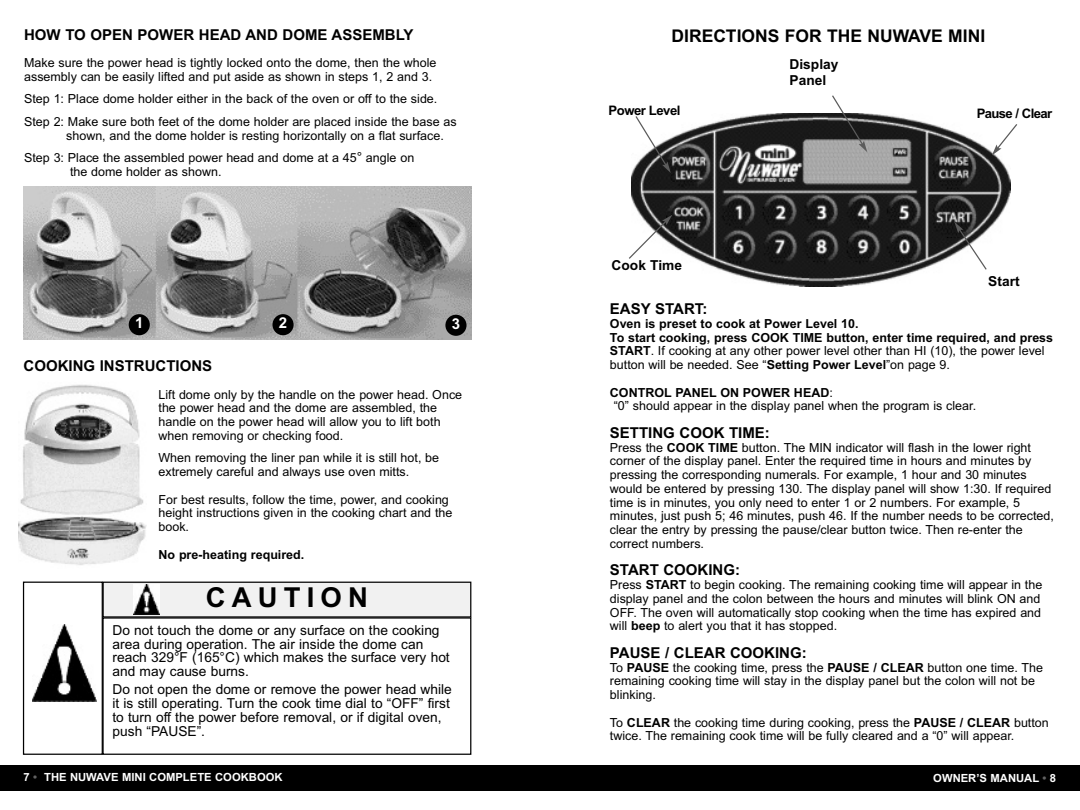
<style>
.page{position:relative;width:1080px;height:810px;background:#fff}
.page>*{position:absolute;margin:0;border:0;box-sizing:border-box;transform-origin:0 0}
.t1{font:700 27.5px "Arial";letter-spacing:.22em;color:#000}
.t2{font:700 17.5px "Arial";color:#000}
.t3{font:700 15px "Arial";color:#000}
.t4{font:700 15px "Arial";color:#fff}
.t5{font:13.75px/13.8px "Arial";color:#000}
.t6{font:700 13.75px/16.5px "Arial";color:#000}
.t7{font:700 13.12px "Arial";letter-spacing:-.045em;color:#000}
.t8{font:12.5px/13.8px "Arial";color:#000}
.t9{font:700 12.5px/13.8px "Arial";color:#000}
.t10{font:700 11.25px "Arial";color:#fff}
.s1{font-size:13.75px}
.s2{font-weight:400}
.s3{font-weight:700}
.s4{color:#616161}
</style>
<div class="page">
<div style="left:536px;top:765px;width:544px;height:26px;background:#000"></div>
<div style="left:0;top:766px;width:537px;height:25px;background:#000"></div>
<img style="left:19px;top:384px;width:127px;height:181px">
<img style="left:24px;top:187px;width:447px;height:153px">
<div style="left:102px;top:617px;width:369px;height:138px;border:1px solid #000"></div>
<img style="left:32px;top:624px;width:65px;height:78px">
<div style="left:23px;top:582px;width:80px;height:173px;border:1px solid #000"></div>
<div style="left:104px;top:583px;width:366px;height:33px;background:#f1f1f1"></div>
<div style="left:102px;top:582px;width:369px;height:36px;border:1px solid #000"></div>
<img style="left:133px;top:584px;width:26px;height:30px">
<img style="left:632px;top:114px;width:379px;height:173px">
<svg style="left:831px;top:95px;width:36px;height:57px"></svg>
<svg style="left:992px;top:123px;width:26px;height:32px"></svg>
<svg style="left:629px;top:215px;width:43px;height:45px"></svg>
<svg style="left:954px;top:222px;width:34px;height:49px"></svg>
<svg style="left:634px;top:115px;width:37px;height:58px"></svg>
<div style="left:129px;top:314px;width:21px;height:21px;background:#000;border-radius:50%"></div>
<div style="left:272px;top:314px;width:22px;height:21px;background:#000;border-radius:50%"></div>
<div style="left:445px;top:315px;width:22px;height:21px;background:#000;border-radius:50%"></div>
<p class="t3" style="left:24px;top:26px;width:391px">HOW TO OPEN POWER HEAD AND DOME ASSEMBLY</p>
<p class="t8" style="left:24px;top:56px;width:414px">Make sure the power head is tightly locked onto the dome, then the whole assembly can be easily lifted and put aside as shown in steps 1, 2 and 3.</p>
<p class="t8" style="left:24px;top:88px;width:434px;line-height:22.5px">Step 1: Place dome holder either in the back of the oven or off to the side.<br>Step 2: Make sure both feet of the dome holder are placed inside the base as</p>
<p class="t8" style="left:24px;top:124px;width:421px;line-height:22.5px;text-indent:42px">shown, and the dome holder is resting horizontally on a flat surface.<br>Step 3: Place the assembled power head and dome at a 45<span class="s1">°</span> angle on</p>
<p class="t8" style="left:70px;top:165px;width:153px">the dome holder as shown.</p>
<p class="t4" style="left:135px;top:314px;width:10px">1</p>
<p class="t4" style="left:279px;top:314px;width:10px">2</p>
<p class="t4" style="left:452px;top:315px;width:10px">3</p>
<p class="t3" style="left:24px;top:357px;width:190px">COOKING INSTRUCTIONS</p>
<p class="t8" style="left:159px;top:388px;width:305px">Lift dome only by the handle on the power head. Once the power head and the dome are assembled, the handle on the power head will allow you to lift both when removing or checking food.</p>
<p class="t8" style="left:159px;top:451px;width:282px">When removing the liner pan while it is still hot, be extremely careful and always use oven mitts.</p>
<p class="t8" style="left:159px;top:493px;width:295px">For best results, follow the time, power, and cooking height instructions given in the cooking chart and the book.</p>
<p class="t9" style="left:159px;top:548px;width:147px">No pre-heating required.</p>
<h1 class="t1" style="left:206px;top:581px;width:163px">CAUTION</h1>
<p class="t5" style="left:112px;top:623px;width:339px">Do not touch the dome or any surface on the cooking area during operation. The air inside the dome can reach 329°F (165°C) which makes the surface very hot and may cause burns.</p>
<p class="t5" style="left:112px;top:683px;width:341px">Do not open the dome or remove the power head while it is still operating. Turn the cook time dial to “OFF” first to turn off the power before removal, or if digital oven, push “PAUSE”.</p>
<h2 class="t2" style="left:672px;top:26px;width:315px">DIRECTIONS FOR THE NUWAVE MINI</h2>
<p class="t6" style="left:790px;top:56px;width:50px">Display<br>Panel</p>
<p class="t7" style="left:609px;top:103px;width:73px">Power Level</p>
<p class="t7" style="left:977px;top:106px;width:77px">Pause / Clear</p>
<p class="t6" style="left:612px;top:257px;width:72px">Cook Time</p>
<p class="t6" style="left:988px;top:273px;width:33px">Start</p>
<p class="t3" style="left:610px;top:300px;width:99px">EASY START:</p>
<p class="t9" style="left:610px;top:317px;width:445px">Oven is preset to cook at Power Level 10.<br>To start cooking, press COOK TIME button, enter time required, and press START<span class="s2">. If cooking at any other power level other than HI (10), the power level button will be needed. See “</span>Setting Power Level<span class="s2">”on page 9.</span></p>
<p class="t8" style="left:614px;top:386px;width:364px;text-indent:-4px"><span class="s3">CONTROL PANEL ON POWER HEAD</span>:<br>“0” should appear in the display panel when the program is clear.</p>
<p class="t3" style="left:610px;top:424px;width:162px">SETTING COOK TIME:</p>
<p class="t8" style="left:610px;top:441px;width:446px">Press the <span class="s3">COOK TIME</span> button. The MIN indicator will flash in the lower right corner of the display panel. Enter the required time in hours and minutes by pressing the corresponding numerals. For example, 1 hour and 30 minutes would be entered by pressing 130. The display panel will show 1:30. If required time is in minutes, you only need to enter 1 or 2 numbers. For example, 5 minutes, just push 5; 46 minutes, push 46. If the number needs to be corrected, clear the entry by pressing the pause/clear button twice. Then re-enter the correct numbers.</p>
<p class="t3" style="left:610px;top:562px;width:132px">START COOKING:</p>
<p class="t8" style="left:610px;top:578px;width:434px">Press <span class="s3">START</span> to begin cooking. The remaining cooking time will appear in the display panel and the colon between the hours and minutes will blink ON and OFF. The oven will automatically stop cooking when the time has expired and will <span class="s3">beep</span> to alert you that it has stopped.</p>
<p class="t3" style="left:610px;top:644px;width:198px">PAUSE / CLEAR COOKING:</p>
<p class="t8" style="left:610px;top:661px;width:435px">To <span class="s3">PAUSE</span> the cooking time, press the <span class="s3">PAUSE / CLEAR</span> button one time. The remaining cooking time will stay in the display panel but the colon will not be blinking.</p>
<p class="t8" style="left:610px;top:716px;width:440px">To <span class="s3">CLEAR</span> the cooking time during cooking, press the <span class="s3">PAUSE / CLEAR</span> button twice. The remaining cook time will be fully cleared and a “0” will appear.</p>
<p class="t10" style="left:24px;top:771px;width:261px">7 <span class="s4">•</span> THE NUWAVE MINI COMPLETE COOKBOOK</p>
<p class="t10" style="left:933px;top:772px;width:124px">OWNER’S MANUAL <span class="s4">•</span> 8</p>
</div>
